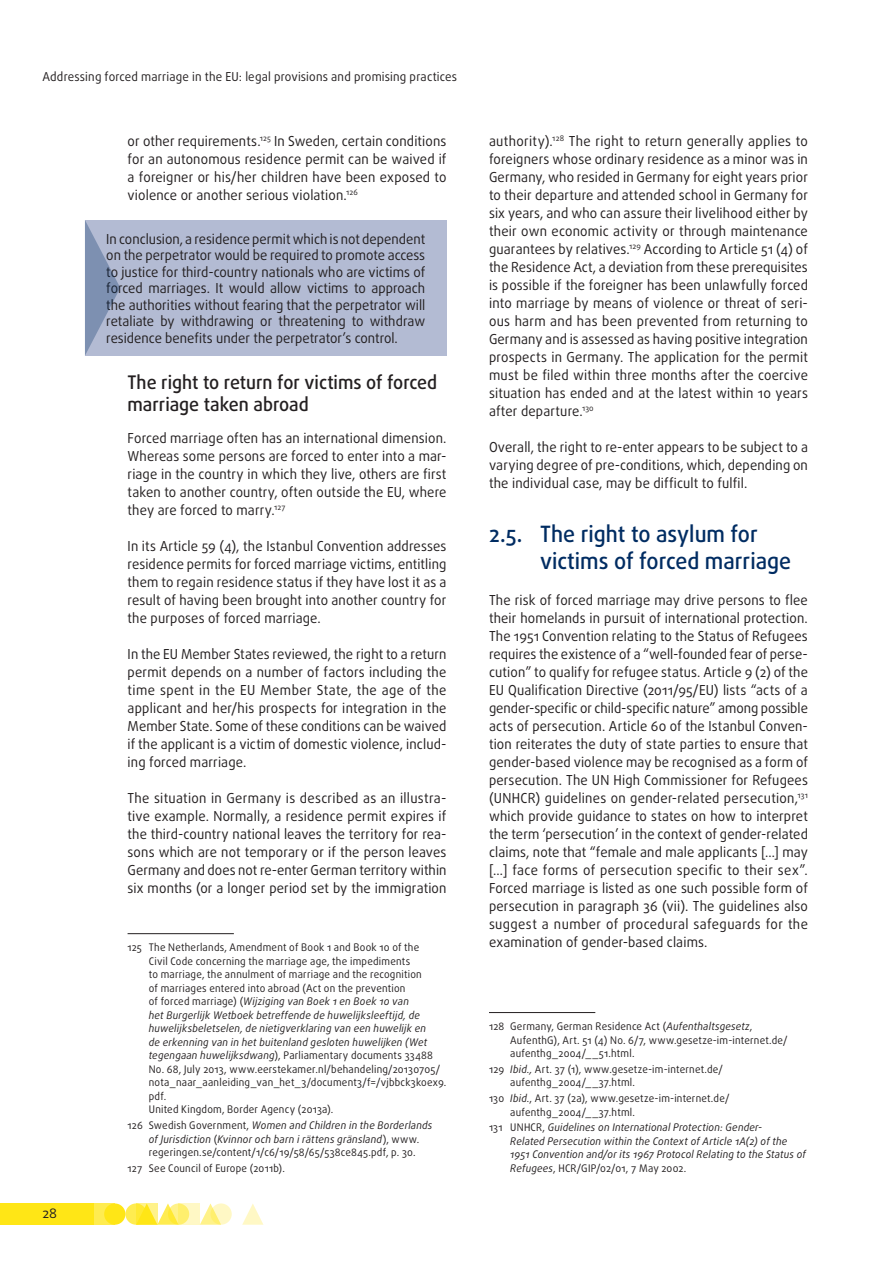
<style>
.page{position:relative;width:893px;height:1263px;background:#fff}
.page>*{position:absolute;margin:0;border:0;box-sizing:border-box;transform-origin:0 0}
.t1{font:500 22.5px/27px "Daxline Pro";color:#002c62;scale:.95 1}
.t2{font:500 18.75px/22.5px "Daxline Pro";color:#231f20;scale:.95 1}
.t3{font:13.8px/18px "Daxline Pro";letter-spacing:.01em;color:#231f20;text-align:justify;scale:.95 1}
.t4{font:13.5px "Daxline Pro";color:#231f20}
.t5{font:12.3px "Daxline Pro";letter-spacing:.015em;color:#231f20;scale:.95 1}
.t6{font:10.5px/13.5px "Daxline Pro";letter-spacing:.02em;color:#231f20;scale:.95 1}
.t7{font:italic 10.5px/13.5px "Daxline Pro";letter-spacing:.015em;color:#231f20;scale:.95 1}
.s1{font-style:italic}
.s2{font-style:normal}
</style>
<div class="page">
<div style="left:0;top:1203px;width:94px;height:22px;background:#ffe616"></div>
<svg style="left:125px;top:1203px;width:22px;height:22px"></svg>
<div style="left:94px;top:1203px;width:21px;height:22px;background:#ffec50"></div>
<svg style="left:200px;top:1203px;width:18px;height:22px"></svg>
<svg style="left:242px;top:1204px;width:21px;height:21px"></svg>
<div style="left:104px;top:1203px;width:21px;height:22px;background:#ffe616;border-radius:50%"></div>
<svg style="left:157px;top:1203px;width:18px;height:22px"></svg>
<svg style="left:168px;top:1203px;width:21px;height:22px"></svg>
<svg style="left:210px;top:1203px;width:22px;height:22px"></svg>
<svg style="left:136px;top:1203px;width:21px;height:22px"></svg>
<svg style="left:179px;top:1203px;width:21px;height:22px"></svg>
<hr style="left:128px;top:933px;width:106px;height:1px;background:#231f20">
<hr style="left:489px;top:1012px;width:106px;height:1px;background:#231f20">
<div style="left:85px;top:220px;width:361px;height:136px;background:#b3bbd3"></div>
<svg style="left:85px;top:220px;width:35px;height:135px"></svg>
<p class="t5" style="left:43px;top:68px;width:438px">Addressing forced marriage in the EU: legal provisions and promising practices</p>
<p class="t3" style="left:128px;top:132px;width:337px">or other requirements.<sup>125</sup> In Sweden, certain conditions for an autonomous residence permit can be waived if a foreigner or his/her children have been exposed to violence or another serious violation.<sup>126</sup></p>
<p class="t3" style="left:106px;top:230px;width:337px;line-height:16.5px">In conclusion, a residence permit which is not dependent on the perpetrator would be required to promote access to justice for third-country nationals who are victims of forced marriages. It would allow victims to approach the authorities without fearing that the perpetrator will retaliate by withdrawing or threatening to withdraw residence benefits under the perpetrator’s control.</p>
<h2 class="t2" style="left:128px;top:371px;width:327px">The right to return for victims of forced marriage taken abroad</h2>
<p class="t3" style="left:128px;top:429px;width:337px">Forced marriage often has an international dimension.<br>Whereas some persons are forced to enter into a mar&shy;riage in the country in which they live, others are first taken to another country, often outside the EU, where they are forced to marry.<sup>127</sup></p>
<p class="t3" style="left:128px;top:537px;width:337px">In its Article 59 (4), the Istanbul Convention addresses residence permits for forced marriage victims, entitling them to regain residence status if they have lost it as a result of having been brought into another country for the purposes of forced marriage.</p>
<p class="t3" style="left:128px;top:645px;width:337px">In the EU Member States reviewed, the right to a return permit depends on a number of factors including the time spent in the EU Member State, the age of the applicant and her/his prospects for integration in the Member State. Some of these conditions can be waived if the applicant is a victim of domestic violence, includ&shy;ing forced marriage.</p>
<p class="t3" style="left:128px;top:789px;width:337px">The situation in Germany is described as an illustra&shy;tive example. Normally, a residence permit expires if the third-country national leaves the territory for rea&shy;sons which are not temporary or if the person leaves Germany and does not re-enter German territory within six months (or a longer period set by the immigration</p>
<p class="t4" style="left:43px;top:1204px;width:16px">28</p>
<p class="t6" style="left:149px;top:941px;width:315px;text-indent:-21px">125 The Netherlands, Amendment of Book 1 and Book 10 of the<br>Civil Code concerning the marriage age, the impediments<br>to marriage, the annulment of marriage and the recognition<br>of marriages entered into abroad (Act on the prevention<br>of forced marriage) (<span class="s1">Wijziging van Boek 1 en Boek 10 van<br>het Burgerlijk Wetboek betreffende de huwelijksleeftijd, de huwelijksbeletselen, de nietigverklaring van een huwelijk en<br>de erkenning van in het buitenland gesloten huwelijken (Wet tegengaan huwelijksdwang</span>), Parliamentary documents 33488<br>No. 68, July 2013, www.eerstekamer.nl/behandeling/20130705/ nota_naar_aanleiding_van_het_3/document3/f=/vjbbck3koex9. pdf.<br>United Kingdom, Border Agency (2013a).</p>
<p class="t6" style="left:149px;top:1118px;width:300px;text-indent:-21px">126 Swedish Government, <span class="s1">Women and Children in the Borderlands of Jurisdiction</span> (<span class="s1">Kvinnor och barn i rättens gränsland</span>), www. regeringen.se/content/1/c6/19/58/65/538ce845.pdf, p. 30.</p>
<p class="t6" style="left:128px;top:1161px;width:167px">127 See Council of Europe (2011b).</p>
<p class="t3" style="left:489px;top:132px;width:337px">authority).<sup>128</sup> The right to return generally applies to foreigners whose ordinary residence as a minor was in Germany, who resided in Germany for eight years prior to their departure and attended school in Germany for six years, and who can assure their livelihood either by their own economic activity or through maintenance guarantees by relatives.<sup>129</sup> According to Article 51 (4) of the Residence Act, a deviation from these prerequisites is possible if the foreigner has been unlawfully forced into marriage by means of violence or threat of seri&shy;ous harm and has been prevented from returning to Germany and is assessed as having positive integration prospects in Germany. The application for the permit must be filed within three months after the coercive situation has ended and at the latest within 10 years after departure.<sup>130</sup></p>
<p class="t3" style="left:489px;top:438px;width:337px">Overall, the right to re-enter appears to be subject to a varying degree of pre-conditions, which, depending on the individual case, may be difficult to fulfil.</p>
<h1 class="t1" style="left:540px;top:520px;width:266px;text-indent:-51px">2.5. The right to asylum for victims of forced marriage</h1>
<p class="t3" style="left:489px;top:591px;width:337px">The risk of forced marriage may drive persons to flee their homelands in pursuit of international protection.<br>The 1951 Convention relating to the Status of Refugees requires the existence of a “well-founded fear of perse&shy;cution” to qualify for refugee status. Article 9 (2) of the EU Qualification Directive (2011/95/EU) lists “acts of a gender-specific or child-specific nature” among possible acts of persecution. Article 60 of the Istanbul Conven&shy;tion reiterates the duty of state parties to ensure that gender-based violence may be recognised as a form of persecution. The UN High Commissioner for Refugees (UNHCR) guidelines on gender-related persecution,<sup>131 </sup>which provide guidance to states on how to interpret the term ‘persecution’ in the context of gender-related claims, note that “female and male applicants […] may […] face forms of persecution specific to their sex”.<br>Forced marriage is listed as one such possible form of persecution in paragraph 36 (vii). The guidelines also suggest a number of procedural safeguards for the examination of gender-based claims.</p>
<p class="t6" style="left:510px;top:1020px;width:294px;text-indent:-21px">128 Germany, German Residence Act (<span class="s1">Aufenthaltsgesetz</span>,<br>AufenthG), Art. 51 (4) No. 6/7, www.gesetze-im-internet.de/ aufenthg_2004/__51.html.</p>
<p class="t6" style="left:510px;top:1062px;width:226px;text-indent:-21px">129 <span class="s1">Ibid.,</span> Art. 37 (1), www.gesetze-im-internet.de/ aufenthg_2004/__37.html.</p>
<p class="t6" style="left:510px;top:1091px;width:232px;text-indent:-21px">130 <span class="s1">Ibid.</span>, Art. 37 (2a), www.gesetze-im-internet.de/ aufenthg_2004/__37.html.</p>
<p class="t7" style="left:510px;top:1121px;width:313px;text-indent:-21px"><span class="s2">131 UNHCR,</span> Guidelines on International Protection: Gender-<br>Related Persecution within the Context of Article 1A(2) of the 1951 Convention and/or its 1967 Protocol Relating to the Status of Refugees<span class="s2">, HCR/GIP/02/01, 7 May 2002.</span></p>
</div>
